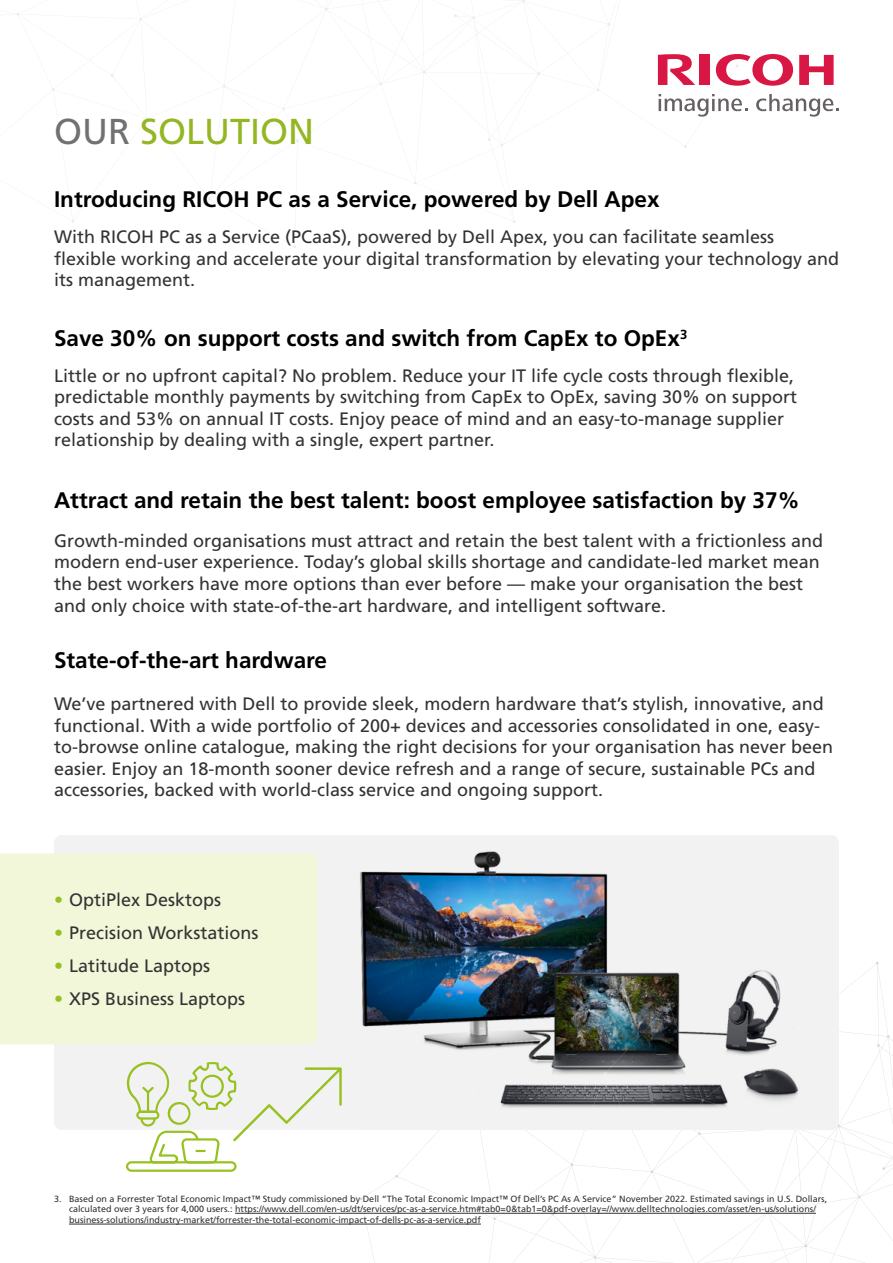
<style>
.page{position:relative;width:893px;height:1263px;background:#fff}
.page>*{position:absolute;margin:0;border:0;box-sizing:border-box;transform-origin:0 0}
.t1{font:36px "Frutiger LT Std";color:#93b622}
.t2{font:700 22.5px "Frutiger LT Std";color:#000}
.t3{font:18px/21.6px "Frutiger LT Std";color:#333}
.t4{font:9px/10.8px "Frutiger LT Std";color:#333}
.s1{color:#727171}
.s2{color:#96c120}
</style>
<div class="page">
<svg style="left:16px;top:0;width:823px;height:248px"></svg>
<div style="left:54px;top:835px;width:785px;height:295px;background:#f2f2f2;border-radius:8px"></div>
<img style="left:360px;top:851px;width:248px;height:111px">
<div style="left:0;top:853px;width:317px;height:191px;background:#f2f7d9"></div>
<svg style="left:360px;top:962px;width:533px;height:301px"></svg>
<svg style="left:126px;top:1062px;width:216px;height:110px"></svg>
<hr style="left:235px;top:1213px;width:581px;height:1px;background:#333">
<hr style="left:69px;top:1224px;width:412px;height:1px;background:#333">
<h1 class="t1" style="left:54px;top:110px;width:262px"><span class="s1">OUR</span> SOLUTION</h1>
<p class="t2" style="left:54px;top:186px;width:607px">Introducing RICOH PC as a Service, powered by Dell Apex</p>
<p class="t3" style="left:54px;top:226px;width:786px">With RICOH PC as a Service (PCaaS), powered by Dell Apex, you can facilitate seamless flexible working and accelerate your digital transformation by elevating your technology and its management.</p>
<p class="t2" style="left:54px;top:325px;width:635px">Save 30% on support costs and switch from CapEx to OpEx<sup>3</sup></p>
<p class="t3" style="left:54px;top:365px;width:745px">Little or no upfront capital? No problem. Reduce your IT life cycle costs through flexible, predictable monthly payments by switching from CapEx to OpEx, saving 30% on support costs and 53% on annual IT costs. Enjoy peace of mind and an easy-to-manage supplier relationship by dealing with a single, expert partner.</p>
<p class="t2" style="left:54px;top:487px;width:748px">Attract and retain the best talent: boost employee satisfaction by 37%</p>
<p class="t3" style="left:54px;top:530px;width:771px">Growth-minded organisations must attract and retain the best talent with a frictionless and modern end-user experience. Today’s global skills shortage and candidate-led market mean the best workers have more options than ever before — make your organisation the best and only choice with state-of-the-art hardware, and intelligent software.</p>
<p class="t2" style="left:54px;top:647px;width:275px">State-of-the-art hardware</p>
<p class="t3" style="left:54px;top:693px;width:781px">We’ve partnered with Dell to provide sleek, modern hardware that’s stylish, innovative, and functional. With a wide portfolio of 200+ devices and accessories consolidated in one, easy&shy;to-browse online catalogue, making the right decisions for your organisation has never been easier. Enjoy an 18-month sooner device refresh and a range of secure, sustainable PCs and accessories, backed with world-class service and ongoing support.</p>
<p class="t3" style="left:54px;top:889px;width:169px"><span class="s2">•</span> OptiPlex Desktops</p>
<p class="t3" style="left:54px;top:922px;width:206px"><span class="s2">•</span> Precision Workstations</p>
<p class="t3" style="left:54px;top:955px;width:158px"><span class="s2">•</span> Latitude Laptops</p>
<p class="t3" style="left:54px;top:988px;width:193px"><span class="s2">•</span> XPS Business Laptops</p>
<p class="t4" style="left:69px;top:1193px;width:760px;text-indent:-15px">3. Based on a Forrester Total Economic Impact™ Study commissioned by Dell “The Total Economic Impact™ Of Dell’s PC As A Service” November 2022. Estimated savings in U.S. Dollars, calculated over 3 years for 4,000 users.: https://www.dell.com/en-us/dt/services/pc-as-a-service.htm#tab0=0&amp;tab1=0&amp;pdf-overlay=//www.delltechnologies.com/asset/en-us/solutions/ business-solutions/industry-market/forrester-the-total-economic-impact-of-dells-pc-as-a-service.pdf</p>
</div>
